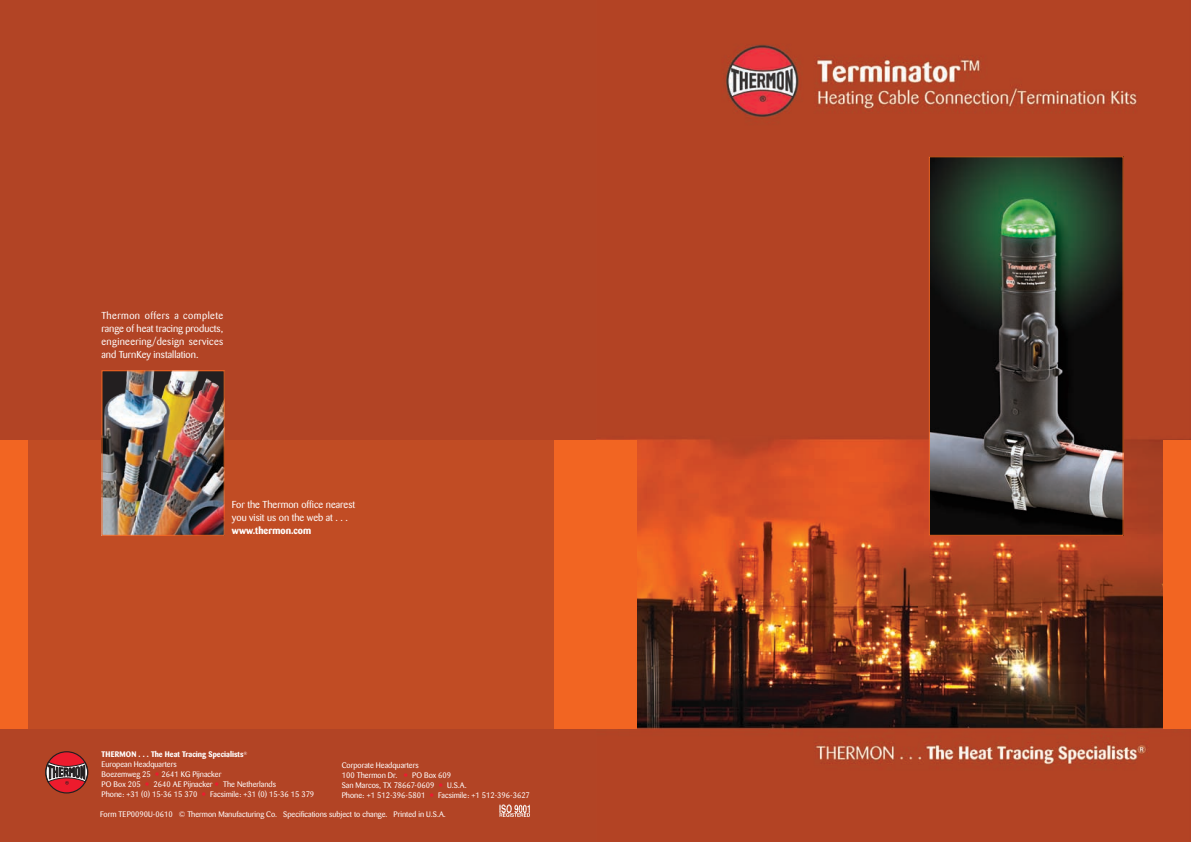
<style>
.page{position:relative;width:1191px;height:842px;background:#fff}
.page>*{position:absolute;margin:0;border:0;box-sizing:border-box;transform-origin:0 0}
.t1{font:10px/13px "Barmeno";color:#fff;text-align:justify}
.t2{font:700 10px "Barmeno";color:#fff}
.t3{font:8px/10px "Barmeno";color:#fff}
.s1{font-weight:700}
.s2{font-size:14px;color:#ed1b2f}
</style>
<div class="page">
<img style="left:595px;top:0;width:596px;height:842px">
<div style="left:0;top:0;width:595px;height:842px;background:#b24425"></div>
<div style="left:27px;top:440px;width:565px;height:289px;background:#c14c24"></div>
<svg style="left:46px;top:751px;width:42px;height:42px"></svg>
<svg style="left:45px;top:761px;width:43px;height:23px"></svg>
<div style="left:45px;top:751px;width:43px;height:42px;border:1px solid #231f20;border-radius:50%"></div>
<svg style="left:499px;top:804px;width:31px;height:13px"></svg>
<div style="left:0;top:440px;width:27px;height:289px;background:#f26522"></div>
<img style="left:931px;top:158px;width:190px;height:376px">
<div style="left:929px;top:156px;width:194px;height:380px;border:1px solid #f26522"></div>
<img style="left:103px;top:372px;width:120px;height:162px">
<div style="left:101px;top:370px;width:124px;height:166px;border:1px solid #f26522"></div>
<div style="left:554px;top:440px;width:41px;height:289px;background:#f26522"></div>
<div style="left:595px;top:440px;width:42px;height:289px;background:#f26522"></div>
<div style="left:1163px;top:440px;width:28px;height:289px;background:#f26522"></div>
<p class="t1" style="left:101px;top:309px;width:123px">Thermon offers a complete range of heat tracing products, engineering/design services and TurnKey installation.</p>
<p class="t1" style="left:232px;top:498px;width:125px">For the Thermon office nearest you visit us on the web at . . .</p>
<p class="t2" style="left:232px;top:524px;width:81px">www.thermon.com</p>
<p class="t3" style="left:102px;top:750px;width:214px"><span class="s1">THERMON . . . The Heat Tracing Specialists</span><sup>®<br></sup>European Headquarters<br>Boezemweg 25 <span class="s2">•</span> 2641 KG Pijnacker<br>PO Box 205 <span class="s2">•</span> 2640 AE Pijnacker <span class="s2">•</span> The Netherlands<br>Phone: +31 (0) 15-36 15 370 <span class="s2">•</span> Facsimile: +31 (0) 15-36 15 379</p>
<p class="t3" style="left:342px;top:760px;width:190px">Corporate Headquarters<br>100 Thermon Dr. <span class="s2">•</span> PO Box 609<br>San Marcos, TX 78667-0609 <span class="s2">•</span> U.S.A.<br>Phone: +1 512-396-5801 <span class="s2">•</span> Facsimile: +1 512-396-3627</p>
<p class="t3" style="left:100px;top:809px;width:347px">Form TEP0090U-0610 © Thermon Manufacturing Co. Specifications subject to change. Printed in U.S.A.</p>
</div>
